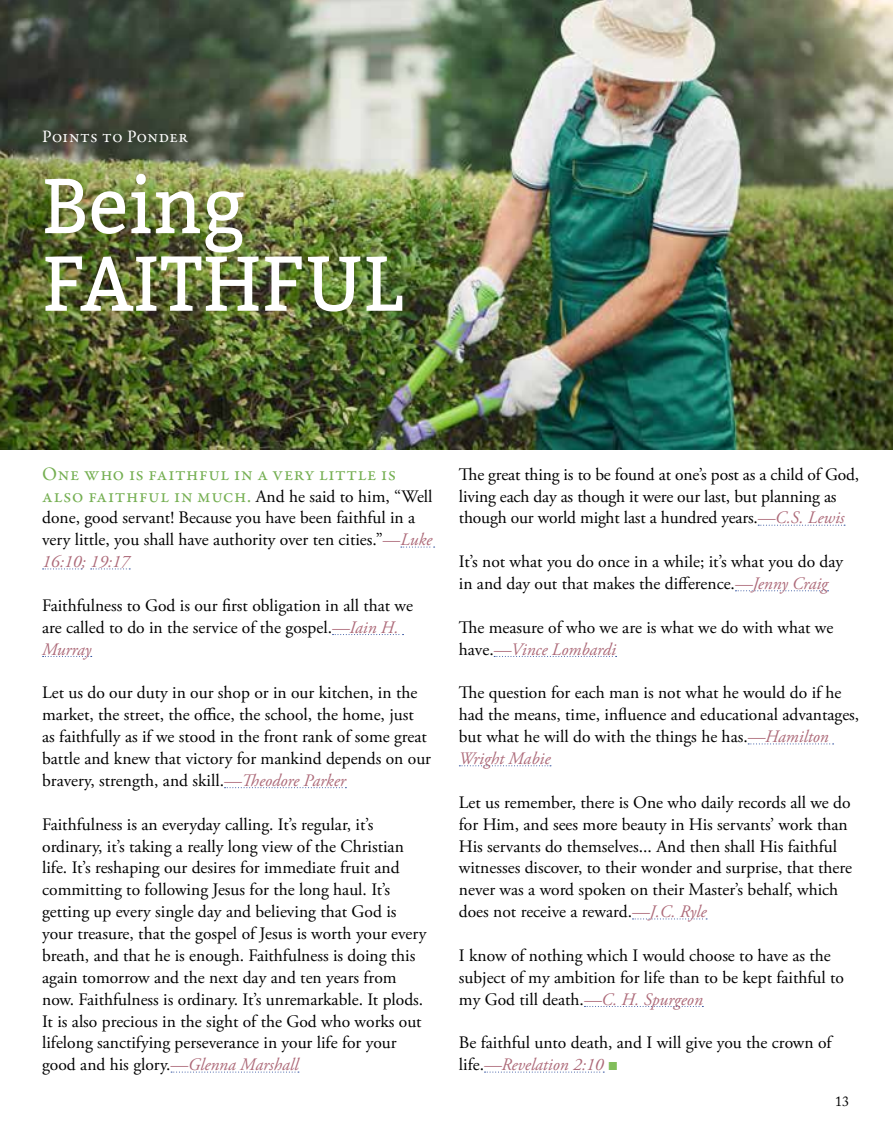
<style>
.page{position:relative;width:893px;height:1141px;background:#fff}
.page>*{position:absolute;margin:0;border:0;box-sizing:border-box;transform-origin:0 0}
.t1{font:77.52px/77.5px "Bitter";color:#fff;scale:.95 1}
.t2{font:19.25px "Garamond Premr Pro";letter-spacing:.03em;color:#75af52}
.t3{font:17.5px/21.9px "Adobe Garamond Pro";color:#000}
.t4{font:17.5px "Garamond Premr Pro";letter-spacing:.015em;color:#fff}
.t5{font:14px "Adobe Caslon Pro";color:#000}
.s1{font-family:"Garamond Premr Pro";font-size:19.25px;color:#75af52}
.s2{color:#ad6a79}
.s3{font-style:italic;color:#ad6a79}
.s4{font-family:"Arial";font-size:17.32px;color:#81bd5a}
</style>
<div class="page">
<img style="left:0;top:0;width:893px;height:450px">
<svg style="left:401px;top:547px;width:34px;height:1px"></svg>
<svg style="left:43px;top:568px;width:39px;height:1px"></svg>
<svg style="left:91px;top:568px;width:39px;height:1px"></svg>
<svg style="left:333px;top:634px;width:71px;height:1px"></svg>
<svg style="left:43px;top:656px;width:49px;height:1px"></svg>
<svg style="left:225px;top:787px;width:121px;height:1px"></svg>
<svg style="left:171px;top:1072px;width:128px;height:1px"></svg>
<svg style="left:758px;top:525px;width:87px;height:1px"></svg>
<svg style="left:735px;top:590px;width:93px;height:1px"></svg>
<svg style="left:494px;top:656px;width:123px;height:1px"></svg>
<svg style="left:748px;top:743px;width:86px;height:1px"></svg>
<svg style="left:459px;top:765px;width:92px;height:1px"></svg>
<svg style="left:632px;top:918px;width:75px;height:1px"></svg>
<svg style="left:584px;top:1006px;width:119px;height:1px"></svg>
<svg style="left:484px;top:1072px;width:120px;height:1px"></svg>
<p class="t4" style="left:42px;top:126px;width:147px">Points to Ponder</p>
<h1 class="t1" style="left:42px;top:165px;width:381px">Being<br>FAITHFUL</h1>
<p class="t2" style="left:42px;top:462px;width:355px">One who is faithful in a very little is</p>
<p class="t3" style="left:42px;top:486px;width:392px"><span class="s1">also faithful in much.</span> And he said to him, “Well done, good servant! Because you have been faithful in a very little, you shall have authority over ten cities.”<span class="s2">—</span><span class="s3">Luke 16:10; 19:17</span></p>
<p class="t3" style="left:42px;top:595px;width:372px">Faithfulness to God is our first obligation in all that we are called to do in the service of the gospel.<span class="s3">—Iain H.<br>Murray</span></p>
<p class="t3" style="left:42px;top:683px;width:390px">Let us do our duty in our shop or in our kitchen, in the market, the street, the office, the school, the home, just<br>as faithfully as if we stood in the front rank of some great battle and knew that victory for mankind depends on our bravery, strength, and skill.<span class="s3">—Theodore Parker</span></p>
<p class="t3" style="left:42px;top:814px;width:386px">Faithfulness is an everyday calling. It’s regular, it’s ordinary, it’s taking a really long view of the Christian life. It’s reshaping our desires for immediate fruit and committing to following Jesus for the long haul. It’s getting up every single day and believing that God is your treasure, that the gospel of Jesus is worth your every breath, and that he is enough. Faithfulness is doing this again tomorrow and the next day and ten years from now. Faithfulness is ordinary. It’s unremarkable. It plods.<br>It is also precious in the sight of the God who works out lifelong sanctifying perseverance in your life for your good and his glory.<span class="s3">—Glenna Marshall</span></p>
<p class="t3" style="left:459px;top:464px;width:402px">The great thing is to be found at one’s post as a child of God, living each day as though it were our last, but planning as though our world might last a hundred years.<span class="s3">—C.S. Lewis</span></p>
<p class="t3" style="left:459px;top:551px;width:386px">It’s not what you do once in a while; it’s what you do day in and day out that makes the difference.<span class="s3">—Jenny Craig</span></p>
<p class="t3" style="left:459px;top:617px;width:376px">The measure of who we are is what we do with what we have.<span class="s3">—Vince Lombardi</span></p>
<p class="t3" style="left:459px;top:683px;width:402px">The question for each man is not what he would do if he had the means, time, influence and educational advantages, but what he will do with the things he has.<span class="s3">—Hamilton Wright Mabie</span></p>
<p class="t3" style="left:459px;top:792px;width:395px">Let us remember, there is One who daily records all we do for Him, and sees more beauty in His servants’ work than His servants do themselves... And then shall His faithful witnesses discover, to their wonder and surprise, that there never was a word spoken on their Master’s behalf, which does not receive a reward.<span class="s3">—J.C. Ryle</span></p>
<p class="t3" style="left:459px;top:945px;width:387px">I know of nothing which I would choose to have as the subject of my ambition for life than to be kept faithful to my God till death.<span class="s3">—C. H. Spurgeon</span></p>
<p class="t3" style="left:459px;top:1033px;width:374px">Be faithful unto death, and I will give you the crown of life.<span class="s3">—Revelation 2:10</span> <span class="s4">■</span></p>
<p class="t5" style="left:835px;top:1093px;width:15px">13</p>
</div>
